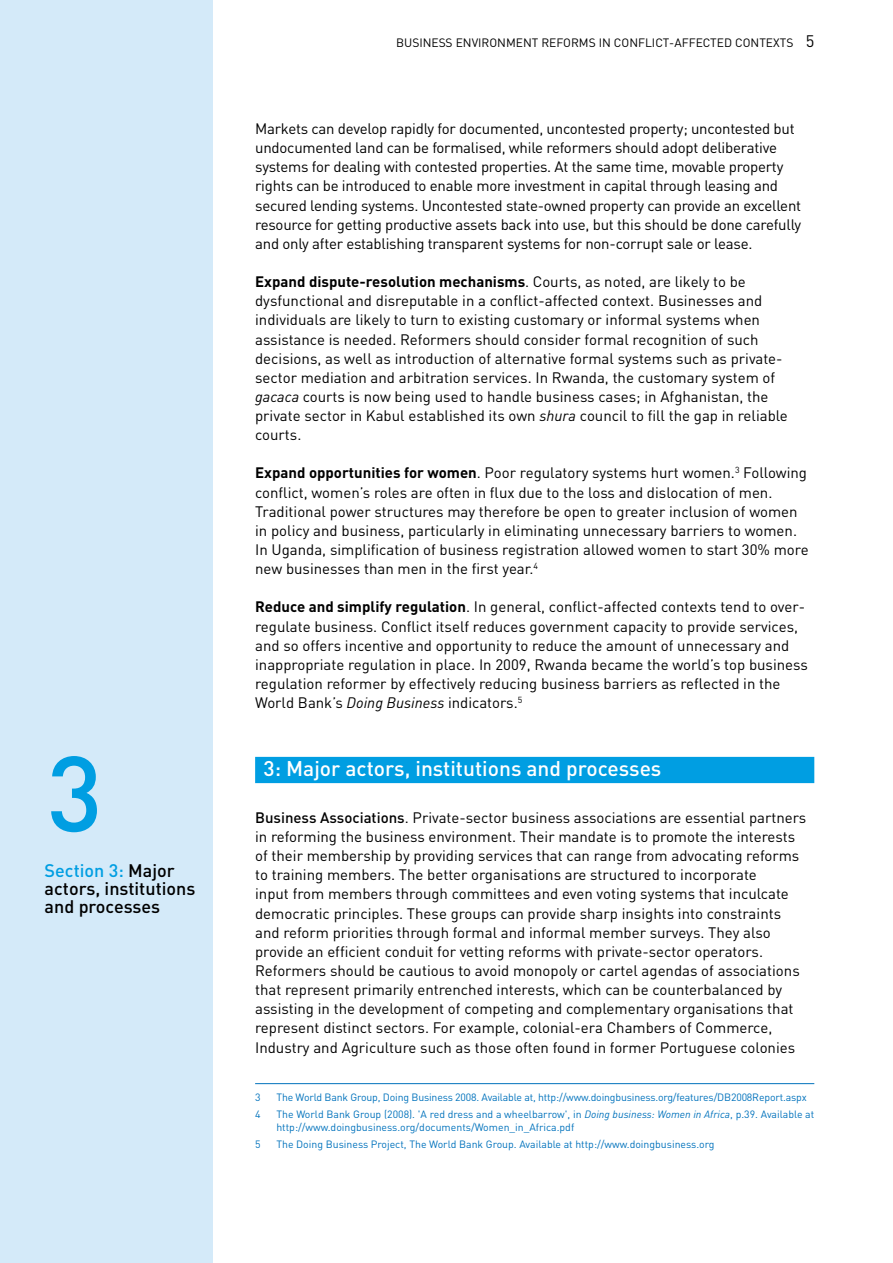
<style>
.page{position:relative;width:893px;height:1263px;background:#fff}
.page>*{position:absolute;margin:0;border:0;box-sizing:border-box;transform-origin:0 0}
.t1{font:500 105px "DIN";color:#009ee2}
.t2{font:500 21px "DIN";color:#fff}
.t3{font:500 18px/18px "DIN";color:#000}
.t4{font:15px/19.2px "DIN";color:#000}
.t5{font:12px "DIN";color:#000}
.t6{font:10.5px/13.5px "DIN";color:#0072bc}
.s1{color:#009ee2}
.s2{font-size:16.5px}
.s3{font-weight:700}
.s4{font-style:italic}
.s5{font-weight:500}
</style>
<div class="page">
<div style="left:0;top:0;width:213px;height:1263px;background:#d4eaf9"></div>
<div style="left:255px;top:757px;width:559px;height:26px;background:#009ee2"></div>
<hr style="left:255px;top:1083px;width:559px;height:1px;background:#0072bc">
<h1 class="t1" style="left:47px;top:726px;width:57px">3</h1>
<p class="t3" style="left:45px;top:861px;width:152px"><span class="s1">Section 3:</span> Major actors, institutions and processes</p>
<p class="t5" style="left:396px;top:36px;width:16px">Business</p>
<p class="t5" style="left:456px;top:36px;width:31px">environment</p>
<p class="t5" style="left:541px;top:36px;width:9px">reforms</p>
<p class="t5" style="left:599px;top:36px;width:23px">in conflict</p>
<p class="t5" style="left:669px;top:36px;width:14px">-affected</p>
<p class="t5" style="left:735px;top:36px;width:9px">conte</p>
<p class="t5" style="left:773px;top:36px;width:43px">xts <span class="s2">5</span></p>
<p class="t4" style="left:255px;top:119px;width:548px">Markets can develop rapidly for documented, uncontested property; uncontested but undocumented land can be formalised, while reformers should adopt deliberative systems for dealing with contested properties. At the same time, movable property rights can be introduced to enable more investment in capital through leasing and secured lending systems. Uncontested state-owned property can provide an excellent resource for getting productive assets back into use, but this should be done carefully and only after establishing transparent systems for non-corrupt sale or lease.</p>
<p class="t4" style="left:255px;top:272px;width:534px"><span class="s3">Expand dispute-resolution mechanisms</span>. Courts, as noted, are likely to be dysfunctional and disreputable in a conflict-affected context. Businesses and individuals are likely to turn to existing customary or informal systems when assistance is needed. Reformers should consider formal recognition of such decisions, as well as introduction of alternative formal systems such as private&shy;sector mediation and arbitration services. In Rwanda, the customary system of <span class="s4">gacaca</span> courts is now being used to handle business cases; in Afghanistan, the private sector in Kabul established its own <span class="s4">shura</span> council to fill the gap in reliable courts.</p>
<p class="t4" style="left:255px;top:463px;width:555px"><span class="s3">Expand opportunities for women</span>. Poor regulatory systems hurt women.<sup>3</sup> Following conflict, women’s roles are often in flux due to the loss and dislocation of men.<br>Traditional power structures may therefore be open to greater inclusion of women in policy and business, particularly in eliminating unnecessary barriers to women.<br>In Uganda, simplification of business registration allowed women to start 30% more new businesses than men in the first year.<sup>4</sup></p>
<p class="t4" style="left:255px;top:597px;width:554px"><span class="s3">Reduce and simplify regulation</span>. In general, conflict-affected contexts tend to over&shy;regulate business. Conflict itself reduces government capacity to provide services, and so offers incentive and opportunity to reduce the amount of unnecessary and inappropriate regulation in place. In 2009, Rwanda became the world’s top business regulation reformer by effectively reducing business barriers as reflected in the World Bank’s <span class="s4">Doing Business</span> indicators.<sup>5</sup></p>
<h2 class="t2" style="left:264px;top:755px;width:399px">3: Major actors, institutions and processes</h2>
<p class="t4" style="left:255px;top:807px;width:553px"><span class="s5">Business Associations</span>. Private-sector business associations are essential partners in reforming the business environment. Their mandate is to promote the interests of their membership by providing services that can range from advocating reforms to training members. The better organisations are structured to incorporate<br>input from members through committees and even voting systems that inculcate democratic principles. These groups can provide sharp insights into constraints and reform priorities through formal and informal member surveys. They also provide an efficient conduit for vetting reforms with private-sector operators.<br>Reformers should be cautious to avoid monopoly or cartel agendas of associations that represent primarily entrenched interests, which can be counterbalanced by assisting in the development of competing and complementary organisations that represent distinct sectors. For example, colonial-era Chambers of Commerce, Industry and Agriculture such as those often found in former Portuguese colonies</p>
<p class="t6" style="left:255px;top:1090px;width:7px">3</p>
<p class="t6" style="left:276px;top:1090px;width:532px">The World Bank Group, Doing Business 2008. Available at, http://www.doingbusiness.org/features/DB2008Report.aspx</p>
<p class="t6" style="left:255px;top:1107px;width:7px">4</p>
<p class="t6" style="left:276px;top:1107px;width:539px">The World Bank Group (2008). 'A red dress and a wheelbarrow', in <span class="s4">Doing business: Women in Africa</span>, p.39. Available at http://www.doingbusiness.org/documents/Women_in_Africa.pdf</p>
<p class="t6" style="left:255px;top:1137px;width:7px">5</p>
<p class="t6" style="left:276px;top:1137px;width:440px">The Doing Business Project, The World Bank Group. Available at http://www.doingbusiness.org</p>
</div>
